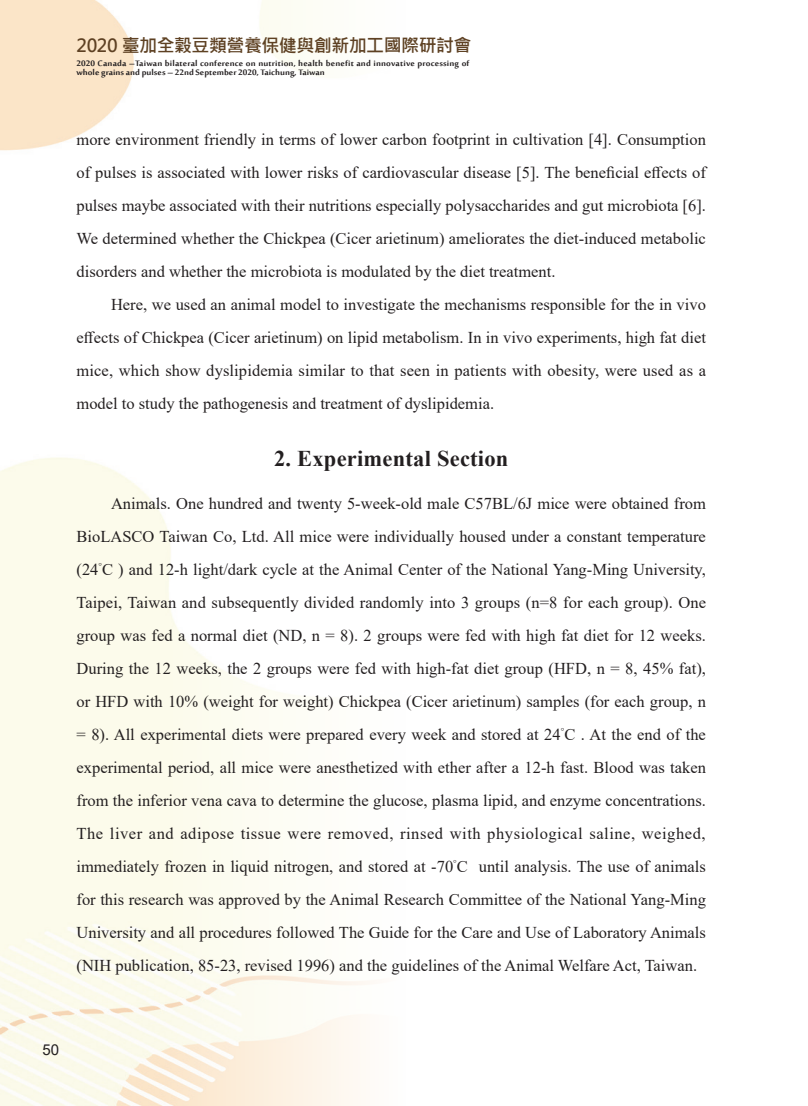
<style>
.page{position:relative;width:808px;height:1106px;background:#fff}
.page>*{position:absolute;margin:0;border:0;box-sizing:border-box;transform-origin:0 0}
.t1{font:700 22.5px "Times New Roman";letter-spacing:.01em;color:#231f20}
.t2{font:700 18px "Microsoft Jheng Hei";letter-spacing:-.03em;color:#5e4123}
.t3{font:16.5px/33px "Times New Roman";color:#231f20;text-align:justify}
.t4{font:15px "Arial";color:#231f20}
.t5{font:700 10.8px/9px "Sakkal Majalla";letter-spacing:.01em;color:#231f20;scale:1.06 1}
</style>
<div class="page">
<img style="left:0;top:0;width:374px;height:1106px">
<p class="t2" style="left:77px;top:34px;width:396px">2020 臺加全穀豆類營養保健與創新加工國際研討會</p>
<p class="t5" style="left:77px;top:59px;width:372px">2020 Canada –Taiwan bilateral conference on nutrition, health benefit and innovative processing of whole grains and pulses – 22nd September 2020, Taichung, Taiwan</p>
<p class="t3" style="left:77px;top:122px;width:631px">more environment friendly in terms of lower carbon footprint in cultivation [4]. Consumption of pulses is associated with lower risks of cardiovascular disease [5]. The beneficial effects of pulses maybe associated with their nutritions especially polysaccharides and gut microbiota [6].<br>We determined whether the Chickpea (Cicer arietinum) ameliorates the diet-induced metabolic disorders and whether the microbiota is modulated by the diet treatment.</p>
<p class="t3" style="left:77px;top:287px;width:631px;text-indent:35px">Here, we used an animal model to investigate the mechanisms responsible for the in vivo effects of Chickpea (Cicer arietinum) on lipid metabolism. In in vivo experiments, high fat diet mice, which show dyslipidemia similar to that seen in patients with obesity, were used as a model to study the pathogenesis and treatment of dyslipidemia.</p>
<h1 class="t1" style="left:274px;top:442px;width:236px">2. Experimental Section</h1>
<p class="t3" style="left:77px;top:486px;width:631px;text-indent:35px">Animals. One hundred and twenty 5-week-old male C57BL/6J mice were obtained from BioLASCO Taiwan Co, Ltd. All mice were individually housed under a constant temperature (24<sup>°</sup>C ) and 12-h light/dark cycle at the Animal Center of the National Yang-Ming University, Taipei, Taiwan and subsequently divided randomly into 3 groups (n=8 for each group). One group was fed a normal diet (ND, n = 8). 2 groups were fed with high fat diet for 12 weeks.<br>During the 12 weeks, the 2 groups were fed with high-fat diet group (HFD, n = 8, 45% fat), or HFD with 10% (weight for weight) Chickpea (Cicer arietinum) samples (for each group, n = 8). All experimental diets were prepared every week and stored at 24<sup>°</sup>C . At the end of the experimental period, all mice were anesthetized with ether after a 12-h fast. Blood was taken from the inferior vena cava to determine the glucose, plasma lipid, and enzyme concentrations.<br>The liver and adipose tissue were removed, rinsed with physiological saline, weighed, immediately frozen in liquid nitrogen, and stored at -70<sup>°</sup>C until analysis. The use of animals for this research was approved by the Animal Research Committee of the National Yang-Ming University and all procedures followed The Guide for the Care and Use of Laboratory Animals (NIH publication, 85-23, revised 1996) and the guidelines of the Animal Welfare Act, Taiwan.</p>
<p class="t4" style="left:43px;top:1039px;width:18px">50</p>
</div>
